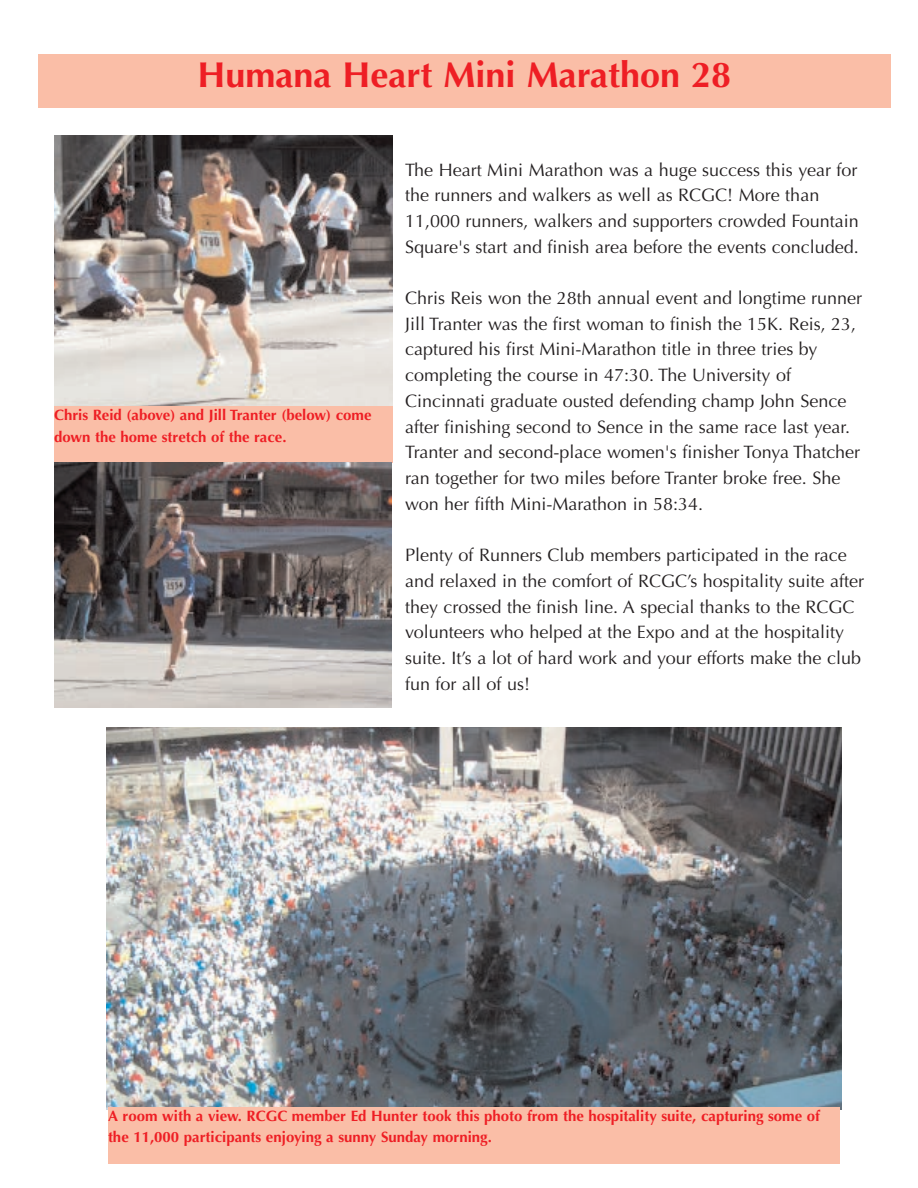
<style>
.page{position:relative;width:918px;height:1188px;background:#fff}
.page>*{position:absolute;margin:0;border:0;box-sizing:border-box;transform-origin:0 0}
.t1{font:700 36px "Optima";color:#ee1e24}
.t2{font:18px/25.7px "Optima";color:#231f20}
.t3{font:700 15px/21.5px "Optima";color:#ee1e24}
</style>
<div class="page">
<img style="left:54px;top:135px;width:339px;height:275px">
<div style="left:38px;top:54px;width:853px;height:54px;background:#fabea7"></div>
<div style="left:54px;top:406px;width:338px;height:58px;background:#fabea7"></div>
<img style="left:54px;top:462px;width:337px;height:246px">
<img style="left:106px;top:728px;width:735px;height:382px">
<div style="left:108px;top:1107px;width:731px;height:57px;background:#fabea7"></div>
<h1 class="t1" style="left:198px;top:54px;width:535px">Humana Heart Mini Marathon 28</h1>
<p class="t3" style="left:54px;top:405px;width:319px">Chris Reid (above) and Jill Tranter (below) come down the home stretch of the race.</p>
<p class="t2" style="left:405px;top:157px;width:455px">The Heart Mini Marathon was a huge success this year for the runners and walkers as well as RCGC! More than 11,000 runners, walkers and supporters crowded Fountain Square's start and finish area before the events concluded.</p>
<p class="t2" style="left:405px;top:285px;width:459px">Chris Reis won the 28th annual event and longtime runner Jill Tranter was the first woman to finish the 15K. Reis, 23, captured his first Mini-Marathon title in three tries by completing the course in 47:30. The University of Cincinnati graduate ousted defending champ John Sence after finishing second to Sence in the same race last year.<br>Tranter and second-place women's finisher Tonya Thatcher ran together for two miles before Tranter broke free. She won her fifth Mini-Marathon in 58:34.</p>
<p class="t2" style="left:405px;top:542px;width:461px">Plenty of Runners Club members participated in the race and relaxed in the comfort of RCGC’s hospitality suite after they crossed the finish line. A special thanks to the RCGC volunteers who helped at the Expo and at the hospitality suite. It’s a lot of hard work and your efforts make the club fun for all of us!</p>
<p class="t3" style="left:108px;top:1105px;width:713px">A room with a view. RCGC member Ed Hunter took this photo from the hospitality suite, capturing some of the 11,000 participants enjoying a sunny Sunday morning.</p>
</div>
